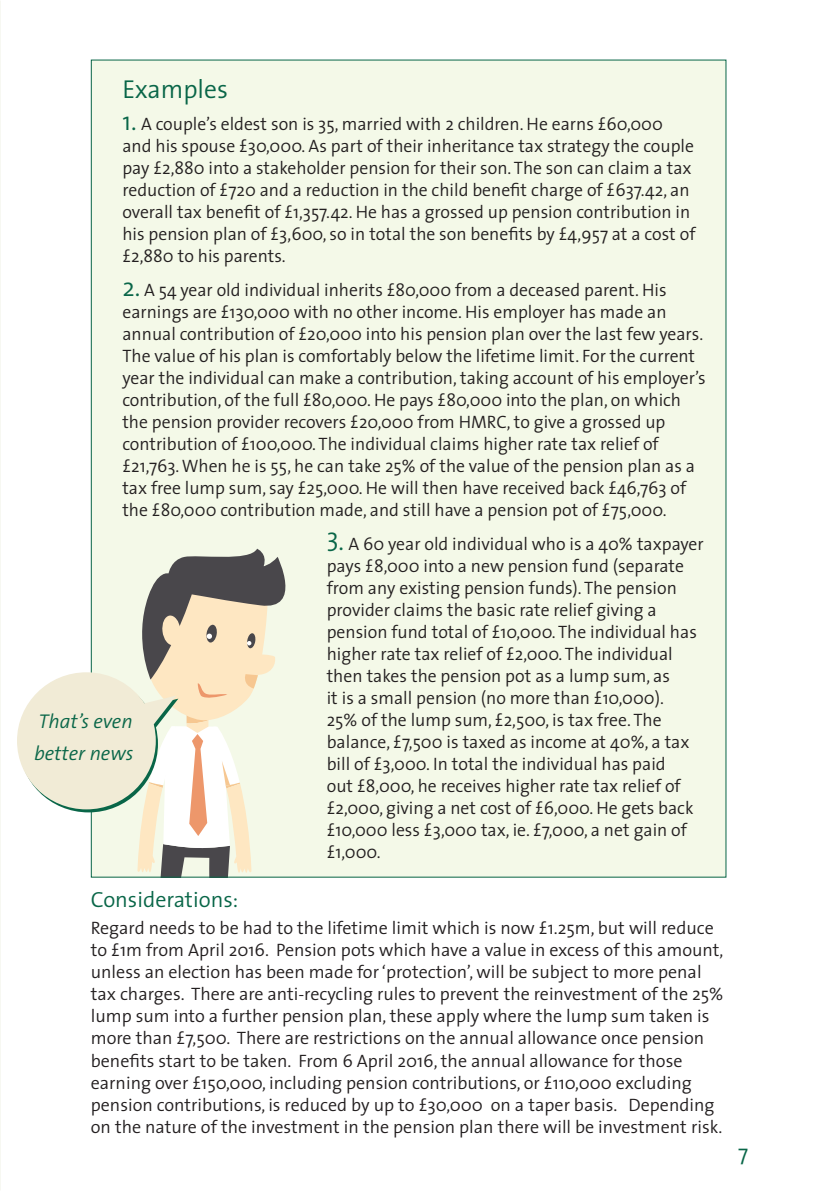
<style>
.page{position:relative;width:840px;height:1191px;background:#fff}
.page>*{position:absolute;margin:0;border:0;box-sizing:border-box;transform-origin:0 0}
.t1{font:300 26px "The Sans";color:#096648}
.t2{font:300 22px "The Sans";color:#096648}
.t3{font:italic 300 20px/32px "The Sans";color:#096648}
.t4{font:300 18px/22px "The Sans";color:#231f20}
.s1{font-size:26px;color:#096648}
</style>
<div class="page">
<div style="left:91px;top:60px;width:634px;height:817px;background:#f4f9e8"></div>
<svg style="left:17px;top:549px;width:286px;height:328px"></svg>
<h1 class="t1" style="left:122px;top:68px;width:107px">Examples</h1>
<p class="t4" style="left:122px;top:112px;width:574px"><span class="s1">1.</span> A couple’s eldest son is 35, married with 2 children. He earns £60,000 and his spouse £30,000. As part of their inheritance tax strategy the couple pay £2,880 into a stakeholder pension for their son. The son can claim a tax reduction of £720 and a reduction in the child benefit charge of £637.42, an overall tax benefit of £1,357.42. He has a grossed up pension contribution in his pension plan of £3,600, so in total the son benefits by £4,957 at a cost of £2,880 to his parents.</p>
<p class="t4" style="left:122px;top:278px;width:584px"><span class="s1">2.</span> A 54 year old individual inherits £80,000 from a deceased parent. His earnings are £130,000 with no other income. His employer has made an annual contribution of £20,000 into his pension plan over the last few years.<br>The value of his plan is comfortably below the lifetime limit. For the current year the individual can make a contribution, taking account of his employer’s contribution, of the full £80,000. He pays £80,000 into the plan, on which the pension provider recovers £20,000 from HMRC, to give a grossed up contribution of £100,000. The individual claims higher rate tax relief of £21,763. When he is 55, he can take 25% of the value of the pension plan as a tax free lump sum, say £25,000. He will then have received back £46,763 of the £80,000 contribution made, and still have a pension pot of £75,000.</p>
<p class="t4" style="left:326px;top:532px;width:378px"><sup>3</sup><span class="s1">.</span> A 60 year old individual who is a 40% taxpayer pays £8,000 into a new pension fund (separate from any existing pension funds). The pension provider claims the basic rate relief giving a pension fund total of £10,000. The individual has higher rate tax relief of £2,000. The individual then takes the pension pot as a lump sum, as<br>it is a small pension (no more than £10,000).<br>25% of the lump sum, £2,500, is tax free. The balance, £7,500 is taxed as income at 40%, a tax bill of £3,000. In total the individual has paid<br>out £8,000, he receives higher rate tax relief of £2,000, giving a net cost of £6,000. He gets back £10,000 less £3,000 tax, ie. £7,000, a net gain of £1,000.</p>
<p class="t2" style="left:91px;top:881px;width:149px">Considerations:</p>
<p class="t4" style="left:91px;top:916px;width:633px">Regard needs to be had to the lifetime limit which is now £1.25m, but will reduce to £1m from April 2016. Pension pots which have a value in excess of this amount, unless an election has been made for ‘protection’, will be subject to more penal tax charges. There are anti-recycling rules to prevent the reinvestment of the 25% lump sum into a further pension plan, these apply where the lump sum taken is more than £7,500. There are restrictions on the annual allowance once pension benefits start to be taken. From 6 April 2016, the annual allowance for those earning over £150,000, including pension contributions, or £110,000 excluding pension contributions, is reduced by up to £30,000 on a taper basis. Depending on the nature of the investment in the pension plan there will be investment risk.</p>
<p class="t3" style="left:34px;top:705px;width:101px">That’s even better news</p>
<p class="t2" style="left:737px;top:1133px;width:12px">7</p>
</div>
